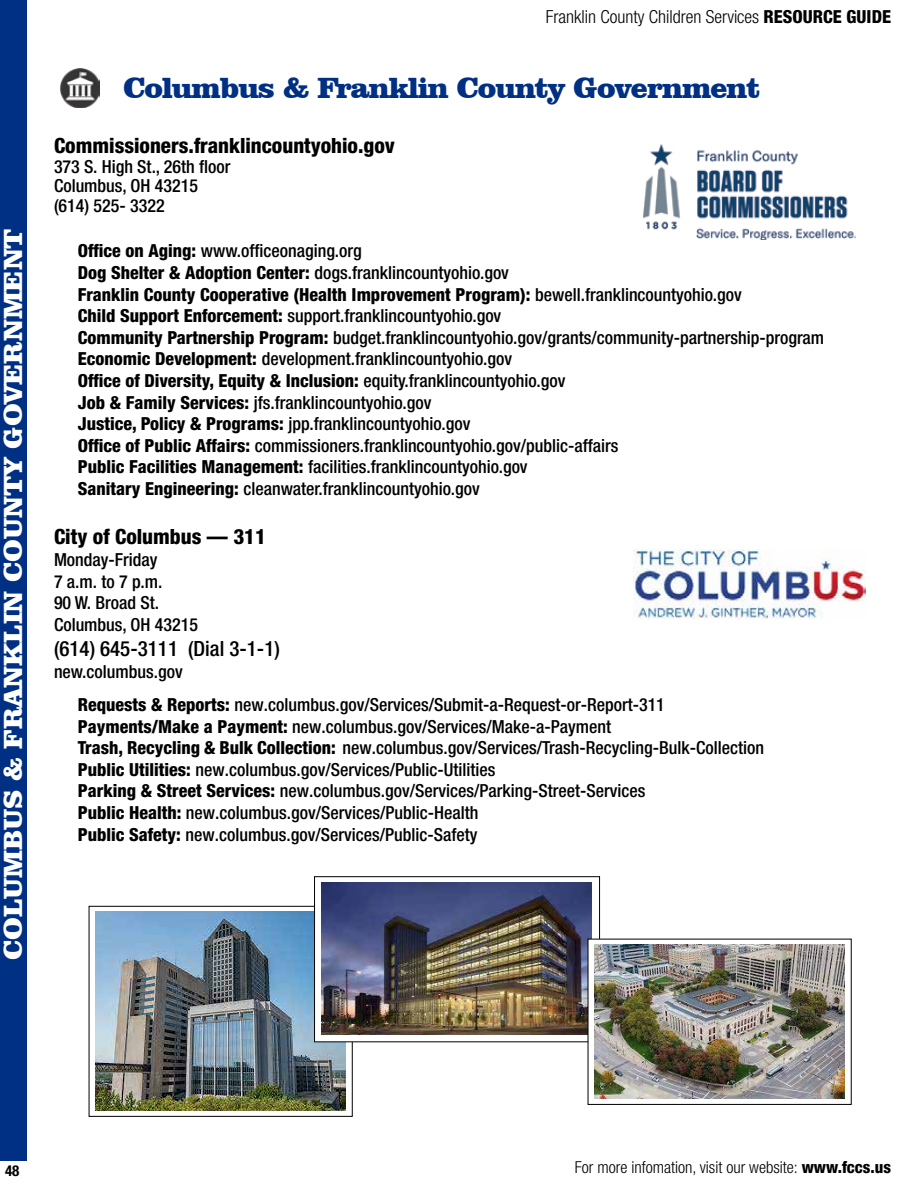
<style>
.page{position:relative;width:918px;height:1188px;background:#fff}
.page>*{position:absolute;margin:0;border:0;box-sizing:border-box;transform-origin:0 0}
.t1{font:900 30px "Clarendon BT";letter-spacing:-.03em;color:#003083}
.t2{font:900 27px "Clarendon BT";color:#fff}
.t3{font:800 condensed 21px "Helvetica Neue LT Std";color:#000}
.t4{font:500 condensed 21px "Helvetica Neue LT Std";color:#000}
.t5{font:500 condensed 18px/21.6px "Helvetica Neue LT Std";color:#000}
.t6{font:300 condensed 18px "Helvetica Neue LT Std";color:#000}
.t7{font:300 condensed 16.5px "Helvetica Neue LT Std";color:#000}
.t8{font:700 condensed 15px "Helvetica Neue LT Std";color:#000}
.s1{font-weight:800}
</style>
<div class="page">
<div style="left:0;top:0;width:27px;height:1161px;background:#003083"></div>
<img style="left:61px;top:69px;width:39px;height:39px">
<img style="left:643px;top:144px;width:213px;height:96px">
<img style="left:633px;top:550px;width:233px;height:69px">
<img style="left:96px;top:912px;width:249px;height:199px">
<div style="left:89px;top:906px;width:264px;height:211px;border:1px solid #000"></div>
<svg style="left:316px;top:882px;width:282px;height:158px"></svg>
<img style="left:322px;top:883px;width:270px;height:151px">
<div style="left:314px;top:876px;width:286px;height:166px;border:1px solid #000"></div>
<svg style="left:590px;top:941px;width:255px;height:158px"></svg>
<img style="left:595px;top:945px;width:249px;height:153px">
<div style="left:588px;top:939px;width:264px;height:166px;border:1px solid #000"></div>
<p class="t6" style="left:546px;top:6px;width:347px">Franklin County Children Services <span class="s1">RESOURCE GUIDE</span></p>
<h1 class="t1" style="left:123px;top:70px;width:639px">Columbus &amp; Franklin County Government</h1>
<h2 class="t2" style="left:-4px;top:960px;width:733px;rotate:-90deg">COLUMBUS &amp; FRANKLIN COUNTY GOVERNMENT</h2>
<p class="t3" style="left:54px;top:133px;width:342px">Commissioners.franklincountyohio.gov</p>
<p class="t5" style="left:54px;top:156px;width:178px;line-height:19.5px">373 S. High St., 26th floor<br>Columbus, OH 43215 (614) 525- 3322</p>
<p class="t5" style="left:78px;top:240px;width:748px"><span class="s1">Office on Aging:</span> www.officeonaging.org<br><span class="s1">Dog Shelter &amp; Adoption Center:</span> dogs.franklincountyohio.gov<br><span class="s1">Franklin County Cooperative (Health Improvement Program):</span> bewell.franklincountyohio.gov<br><span class="s1">Child Support Enforcement:</span> support.franklincountyohio.gov<br><span class="s1">Community Partnership Program:</span> budget.franklincountyohio.gov/grants/community-partnership-program <span class="s1">Economic Development:</span> development.franklincountyohio.gov<br><span class="s1">Office of Diversity, Equity &amp; Inclusion:</span> equity.franklincountyohio.gov<br><span class="s1">Job &amp; Family Services:</span> jfs.franklincountyohio.gov<br><span class="s1">Justice, Policy &amp; Programs:</span> jpp.franklincountyohio.gov<br><span class="s1">Office of Public Affairs:</span> commissioners.franklincountyohio.gov/public-affairs<br><span class="s1">Public Facilities Management:</span> facilities.franklincountyohio.gov<br><span class="s1">Sanitary Engineering:</span> cleanwater.franklincountyohio.gov</p>
<p class="t3" style="left:54px;top:524px;width:214px">City of Columbus — 311</p>
<p class="t5" style="left:54px;top:549px;width:146px">Monday-Friday<br>7 a.m. to 7 p.m.<br>90 W. Broad St.<br>Columbus, OH 43215</p>
<p class="t4" style="left:54px;top:636px;width:227px">(614) 645-3111 (Dial 3-1-1)</p>
<p class="t5" style="left:54px;top:660px;width:130px">new.columbus.gov</p>
<p class="t5" style="left:78px;top:694px;width:688px"><span class="s1">Requests &amp; Reports:</span> new.columbus.gov/Services/Submit-a-Request-or-Report-311<br><span class="s1">Payments/Make a Payment:</span> new.columbus.gov/Services/Make-a-Payment<br><span class="s1">Trash, Recycling &amp; Bulk Collection:</span> new.columbus.gov/Services/Trash-Recycling-Bulk-Collection <span class="s1">Public Utilities:</span> new.columbus.gov/Services/Public-Utilities<br><span class="s1">Parking &amp; Street Services:</span> new.columbus.gov/Services/Parking-Street-Services<br><span class="s1">Public Health:</span> new.columbus.gov/Services/Public-Health<br><span class="s1">Public Safety:</span> new.columbus.gov/Services/Public-Safety</p>
<p class="t8" style="left:5px;top:1162px;width:16px">48</p>
<p class="t7" style="left:575px;top:1157px;width:318px">For more infomation, visit our website: <span class="s1">www.fccs.us</span></p>
</div>
